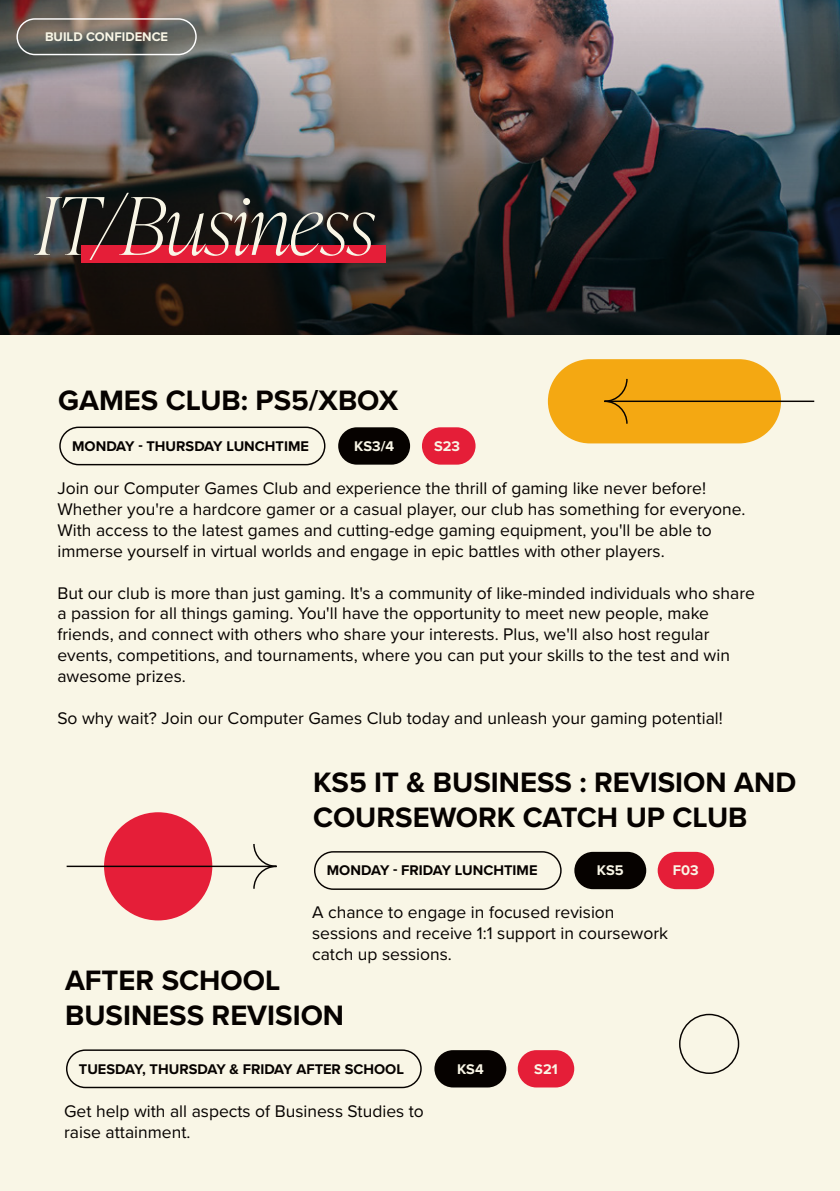
<style>
.page{position:relative;width:840px;height:1191px;background:#fff}
.page>*{position:absolute;margin:0;border:0;box-sizing:border-box;transform-origin:0 0}
.t1{font:italic 100 79.4px "Ivy Presto Display";color:#f9f6e6}
.t2{font:700 29px/35px "Proxima Nova";color:#060200}
.t3{font:17.4px/21px "Proxima Nova";color:#060200}
.t4{font:700 14.6px "Proxima Nova";color:#060200}
.t5{font:700 14.6px "Proxima Nova";color:#f9f6e6}
.t6{font:700 13px "Proxima Nova";color:#f9f6e6}
</style>
<div class="page">
<div style="left:0;top:0;width:839px;height:1191px;background:#f9f6e6"></div>
<img style="left:0;top:0;width:839px;height:334px">
<div style="left:81px;top:245px;width:305px;height:17px;background:#e51e38"></div>
<div style="left:104px;top:812px;width:108px;height:108px;background:#e51e38;border-radius:50%"></div>
<div style="left:314px;top:851px;width:247px;height:39px;border:1px solid #060200;border-radius:19px"></div>
<div style="left:574px;top:852px;width:72px;height:37px;background:#060200;border-radius:19px"></div>
<div style="left:657px;top:852px;width:56px;height:37px;background:#e51e38;border-radius:19px"></div>
<div style="left:66px;top:1049px;width:355px;height:39px;border:1px solid #060200;border-radius:19px"></div>
<div style="left:434px;top:1050px;width:72px;height:37px;background:#060200;border-radius:19px"></div>
<div style="left:517px;top:1050px;width:57px;height:37px;background:#e51e38;border-radius:19px"></div>
<div style="left:59px;top:426px;width:266px;height:39px;border:1px solid #060200;border-radius:19px"></div>
<div style="left:338px;top:427px;width:72px;height:37px;background:#060200;border-radius:19px"></div>
<div style="left:421px;top:427px;width:54px;height:37px;background:#e51e38;border-radius:19px"></div>
<div style="left:678px;top:1013px;width:60px;height:61px;border:1px solid #060200;border-radius:50%"></div>
<div style="left:547px;top:359px;width:233px;height:84px;background:#f4a812;border-radius:42px"></div>
<hr style="left:67px;top:865px;width:210px;height:2px;background:#060200">
<svg style="left:252px;top:844px;width:25px;height:45px"></svg>
<hr style="left:603px;top:400px;width:210px;height:2px;background:#060200">
<svg style="left:603px;top:378px;width:25px;height:46px"></svg>
<div style="left:16px;top:18px;width:181px;height:37px;border:1px solid #fff;border-radius:18px"></div>
<p class="t6" style="left:45px;top:27px;width:125px">BUILD CONFIDENCE</p>
<h1 class="t1" style="left:37px;top:169px;width:339px">IT/Business</h1>
<h2 class="t2" style="left:58px;top:383px;width:341px">GAMES CLUB: PS5/XBOX</h2>
<p class="t4" style="left:72px;top:435px;width:238px">MONDAY - THURSDAY LUNCHTIME</p>
<p class="t5" style="left:354px;top:435px;width:41px">KS3/4</p>
<p class="t3" style="left:57px;top:477px;width:689px">Join our Computer Games Club and experience the thrill of gaming like never before!<br>Whether you're a hardcore gamer or a casual player, our club has something for everyone.<br>With access to the latest games and cutting-edge gaming equipment, you'll be able to immerse yourself in virtual worlds and engage in epic battles with other players.</p>
<p class="t3" style="left:57px;top:581px;width:698px">But our club is more than just gaming. It's a community of like-minded individuals who share a passion for all things gaming. You'll have the opportunity to meet new people, make friends, and connect with others who share your interests. Plus, we'll also host regular events, competitions, and tournaments, where you can put your skills to the test and win awesome prizes.</p>
<p class="t3" style="left:57px;top:707px;width:666px">So why wait? Join our Computer Games Club today and unleash your gaming potential!</p>
<p class="t5" style="left:434px;top:435px;width:27px">S23</p>
<h2 class="t2" style="left:313px;top:764px;width:484px">KS5 IT &amp; BUSINESS : REVISION AND<br>COURSEWORK CATCH UP CLUB</h2>
<p class="t4" style="left:326px;top:859px;width:212px">MONDAY - FRIDAY LUNCHTIME</p>
<p class="t5" style="left:596px;top:859px;width:28px">KS5</p>
<p class="t5" style="left:672px;top:859px;width:27px">F03</p>
<p class="t3" style="left:312px;top:901px;width:357px">A chance to engage in focused revision sessions and receive 1:1 support in coursework catch up sessions.</p>
<h2 class="t2" style="left:65px;top:962px;width:280px">AFTER SCHOOL<br>BUSINESS REVISION</h2>
<p class="t4" style="left:79px;top:1057px;width:326px">TUESDAY, THURSDAY &amp; FRIDAY AFTER SCHOOL</p>
<p class="t5" style="left:457px;top:1057px;width:28px">KS4</p>
<p class="t5" style="left:534px;top:1057px;width:25px">S21</p>
<p class="t3" style="left:64px;top:1099px;width:361px">Get help with all aspects of Business Studies to raise attainment.</p>
</div>
